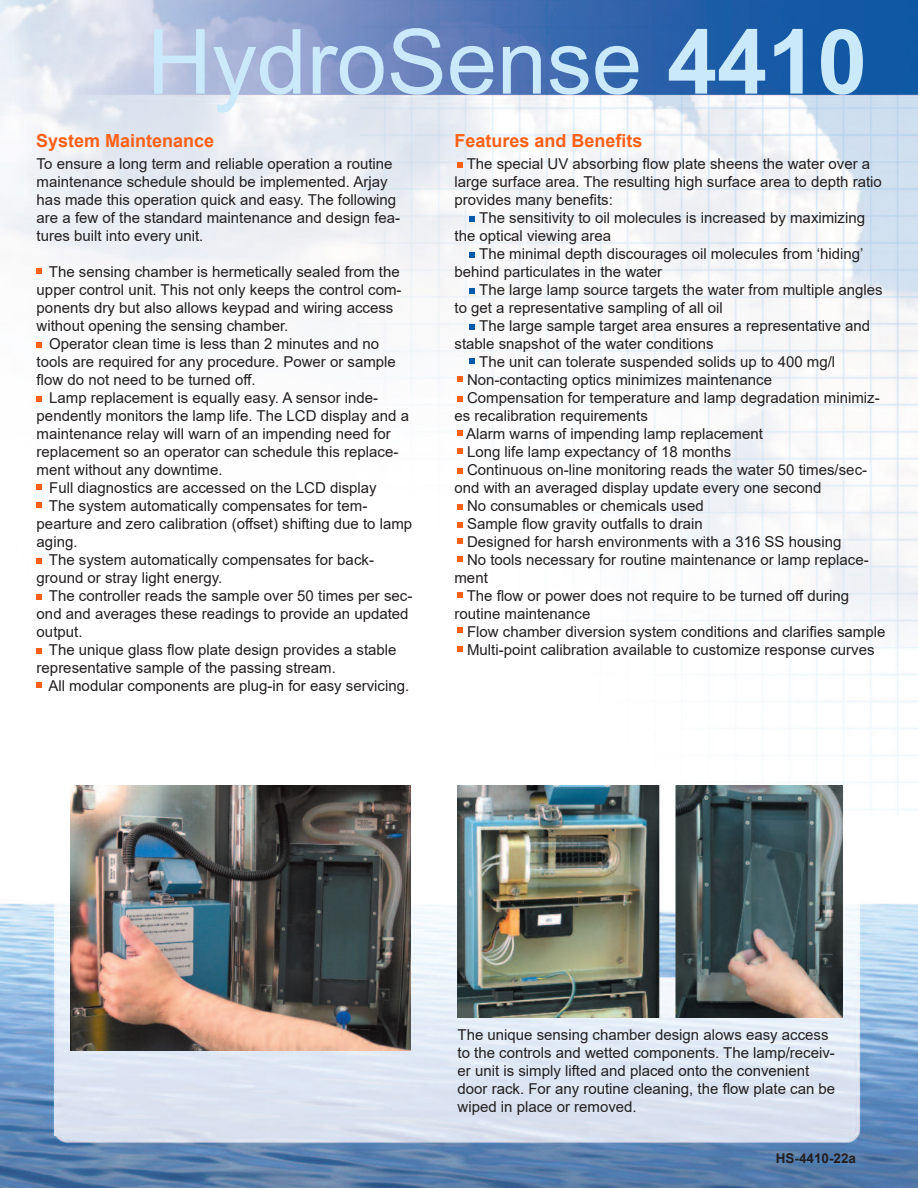
<style>
.page{position:relative;width:918px;height:1188px;background:#fff}
.page>*{position:absolute;margin:0;border:0;box-sizing:border-box;transform-origin:0 0}
.t1{font:90px "Arial";color:#cae9fb}
.t2{font:700 18px "Arial";color:#ff6018}
.t3{font:15px/18px "Arial";color:#231f20}
.t4{font:700 13.5px "Arial";color:#231f20}
.s1{font-weight:700}
</style>
<div class="page">
<img style="left:1px;top:0;width:917px;height:1188px">
<svg style="left:37px;top:269px;width:5px;height:5px"></svg>
<svg style="left:37px;top:342px;width:5px;height:5px"></svg>
<svg style="left:37px;top:396px;width:5px;height:5px"></svg>
<svg style="left:37px;top:485px;width:5px;height:5px"></svg>
<svg style="left:37px;top:503px;width:5px;height:5px"></svg>
<svg style="left:37px;top:558px;width:5px;height:5px"></svg>
<svg style="left:37px;top:594px;width:5px;height:5px"></svg>
<svg style="left:37px;top:648px;width:5px;height:5px"></svg>
<svg style="left:37px;top:683px;width:5px;height:5px"></svg>
<svg style="left:457px;top:162px;width:6px;height:5px"></svg>
<svg style="left:457px;top:376px;width:6px;height:6px"></svg>
<svg style="left:457px;top:396px;width:6px;height:5px"></svg>
<svg style="left:457px;top:430px;width:6px;height:6px"></svg>
<svg style="left:457px;top:448px;width:6px;height:6px"></svg>
<svg style="left:457px;top:468px;width:6px;height:5px"></svg>
<svg style="left:457px;top:504px;width:6px;height:5px"></svg>
<svg style="left:457px;top:522px;width:6px;height:5px"></svg>
<svg style="left:457px;top:538px;width:6px;height:6px"></svg>
<svg style="left:457px;top:556px;width:6px;height:6px"></svg>
<svg style="left:457px;top:592px;width:6px;height:6px"></svg>
<svg style="left:457px;top:627px;width:6px;height:5px"></svg>
<svg style="left:457px;top:646px;width:6px;height:6px"></svg>
<img style="left:71px;top:785px;width:340px;height:265px">
<img style="left:458px;top:785px;width:385px;height:232px">
<svg style="left:469px;top:358px;width:6px;height:6px"></svg>
<svg style="left:469px;top:324px;width:6px;height:5px"></svg>
<svg style="left:469px;top:288px;width:6px;height:5px"></svg>
<svg style="left:469px;top:252px;width:6px;height:5px"></svg>
<svg style="left:469px;top:216px;width:6px;height:5px"></svg>
<div style="left:54px;top:1083px;width:82px;height:52px;background:#dbe2f1"></div>
<h1 class="t1" style="left:147px;top:28px;width:722px">HydroSense <span class="s1">4410</span></h1>
<p class="t2" style="left:36px;top:134px;width:180px">System Maintenance</p>
<p class="t2" style="left:454px;top:128px;width:190px">Features and Benefits</p>
<p class="t3" style="left:37px;top:156px;width:365px">To ensure a long term and reliable operation a routine maintenance schedule should be implemented. Arjay has made this operation quick and easy. The following are a few of the standard maintenance and design fea&shy;tures built into every unit.</p>
<p class="t3" style="left:37px;top:264px;width:366px;text-indent:12px">The sensing chamber is hermetically sealed from the upper control unit. This not only keeps the control com&shy;ponents dry but also allows keypad and wiring access without opening the sensing chamber.</p>
<p class="t3" style="left:37px;top:336px;width:361px;text-indent:13px">Operator clean time is less than 2 minutes and no tools are required for any procedure. Power or sample flow do not need to be turned off.</p>
<p class="t3" style="left:49px;top:390px;width:331px">Lamp replacement is equally easy. A sensor inde-</p>
<p class="t3" style="left:37px;top:408px;width:374px">pendently monitors the lamp life. The LCD display and a</p>
<p class="t3" style="left:37px;top:426px;width:356px">maintenance relay will warn of an impending need for</p>
<p class="t3" style="left:37px;top:444px;width:363px">replacement so an operator can schedule this replace-</p>
<p class="t3" style="left:37px;top:462px;width:187px">ment without any downtime.</p>
<p class="t3" style="left:49px;top:480px;width:329px">Full diagnostics are accessed on the LCD display</p>
<p class="t3" style="left:49px;top:498px;width:320px">The system automatically compensates for tem-</p>
<p class="t3" style="left:37px;top:515px;width:377px">pearture and zero calibration (offset) shifting due to lamp</p>
<p class="t3" style="left:37px;top:534px;width:42px">aging.</p>
<p class="t3" style="left:49px;top:552px;width:327px">The system automatically compensates for back-</p>
<p class="t3" style="left:37px;top:570px;width:187px">ground or stray light energy.</p>
<p class="t3" style="left:49px;top:588px;width:365px">The controller reads the sample over 50 times per sec-</p>
<p class="t3" style="left:37px;top:606px;width:373px">ond and averages these readings to provide an updated</p>
<p class="t3" style="left:37px;top:624px;width:47px">output.</p>
<p class="t3" style="left:49px;top:641px;width:349px">The unique glass flow plate design provides a stable</p>
<p class="t3" style="left:37px;top:660px;width:301px">representative sample of the passing stream.</p>
<p class="t3" style="left:48px;top:678px;width:362px">All modular components are plug-in for easy servicing.</p>
<p class="t3" style="left:454px;top:155px;width:429px;text-indent:12px">The special UV absorbing flow plate sheens the water over a large surface area. The resulting high surface area to depth ratio provides many benefits:</p>
<p class="t3" style="left:454px;top:210px;width:412px;text-indent:25px">The sensitivity to oil molecules is increased by maximizing the optical viewing area</p>
<p class="t3" style="left:454px;top:246px;width:411px;text-indent:25px">The minimal depth discourages oil molecules from ‘hiding’ behind particulates in the water</p>
<p class="t3" style="left:454px;top:282px;width:430px;text-indent:25px">The large lamp source targets the water from multiple angles to get a representative sampling of all oil</p>
<p class="t3" style="left:479px;top:318px;width:393px">The large sample target area ensures a representative and</p>
<p class="t3" style="left:454px;top:336px;width:261px">stable snapshot of the water conditions</p>
<p class="t3" style="left:479px;top:354px;width:358px">The unit can tolerate suspended solids up to 400 mg/l</p>
<p class="t3" style="left:467px;top:372px;width:307px">Non-contacting optics minimizes maintenance</p>
<p class="t3" style="left:467px;top:390px;width:414px">Compensation for temperature and lamp degradation minimiz-</p>
<p class="t3" style="left:454px;top:408px;width:195px">es recalibration requirements</p>
<p class="t3" style="left:466px;top:426px;width:298px">Alarm warns of impending lamp replacement</p>
<p class="t3" style="left:467px;top:444px;width:266px">Long life lamp expectancy of 18 months</p>
<p class="t3" style="left:467px;top:462px;width:402px">Continuous on-line monitoring reads the water 50 times/sec-</p>
<p class="t3" style="left:454px;top:480px;width:368px">ond with an averaged display update every one second</p>
<p class="t3" style="left:467px;top:498px;width:238px">No consumables or chemicals used</p>
<p class="t3" style="left:467px;top:515px;width:237px">Sample flow gravity outfalls to drain</p>
<p class="t3" style="left:467px;top:534px;width:376px">Designed for harsh environments with a 316 SS housing</p>
<p class="t3" style="left:467px;top:552px;width:403px">No tools necessary for routine maintenance or lamp replace-</p>
<p class="t3" style="left:454px;top:570px;width:35px">ment</p>
<p class="t3" style="left:467px;top:587px;width:384px">The flow or power does not require to be turned off during</p>
<p class="t3" style="left:454px;top:606px;width:137px">routine maintenance</p>
<p class="t3" style="left:467px;top:623px;width:420px">Flow chamber diversion system conditions and clarifies sample</p>
<p class="t3" style="left:467px;top:642px;width:409px">Multi-point calibration available to customize response curves</p>
<p class="t3" style="left:458px;top:1028px;width:379px">The unique sensing chamber design alows easy access to the controls and wetted components. The lamp/receiv&shy;er unit is simply lifted and placed onto the convenient door rack. For any routine cleaning, the flow plate can be wiped in place or removed.</p>
<p class="t4" style="left:776px;top:1153px;width:82px">HS-4410-22a</p>
</div>
